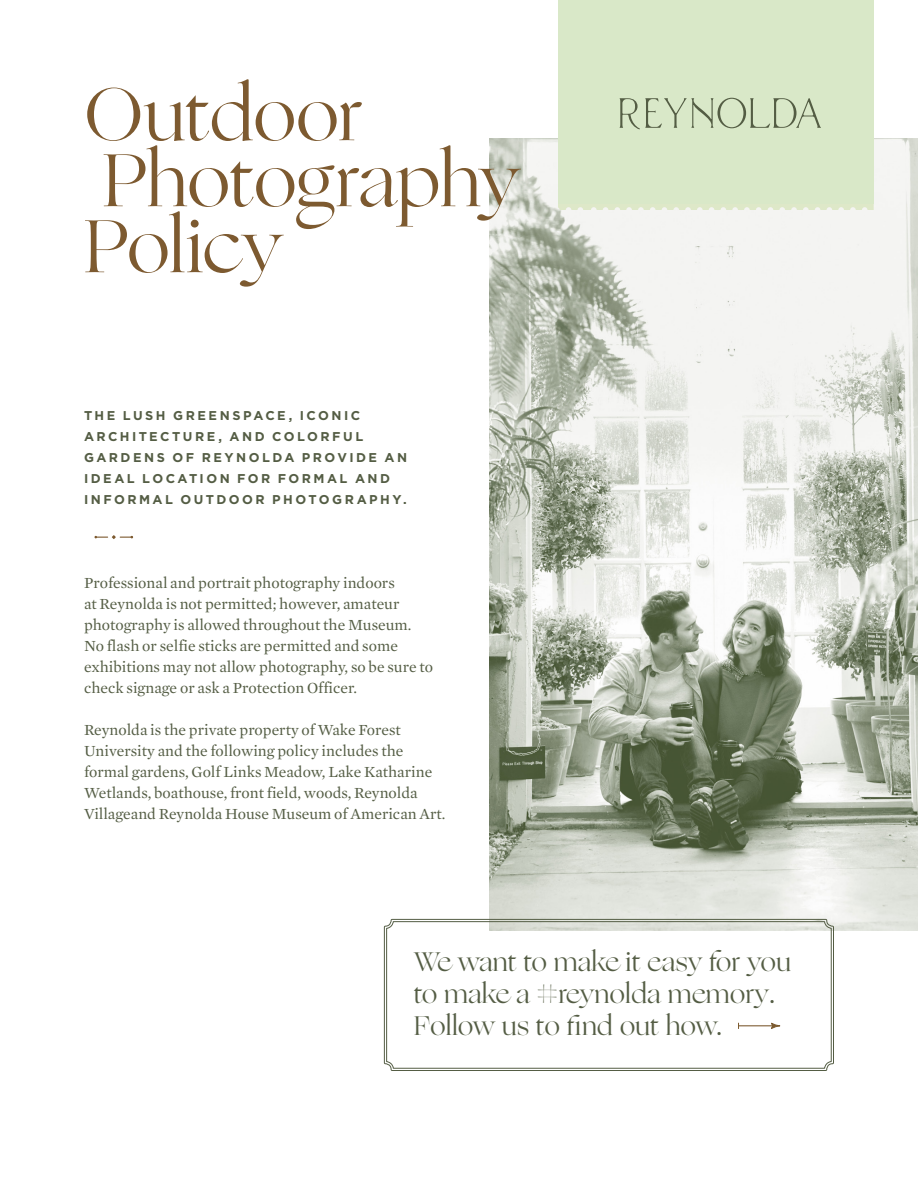
<style>
.page{position:relative;width:918px;height:1188px;background:#fff}
.page>*{position:absolute;margin:0;border:0;box-sizing:border-box;transform-origin:0 0}
.t1{font:75px "Ogg";letter-spacing:-.015em;color:#7d5a30}
.t2{font:27px "Ogg";color:#545d44}
.t3{font:15.75px/21px "Mercury Text G1";color:#545d44}
.t4{font:700 12.75px/21px "Gotham HTF";letter-spacing:.195em;color:#545d44}
</style>
<div class="page">
<img style="left:489px;top:138px;width:429px;height:793px">
<svg style="left:383px;top:918px;width:451px;height:153px"></svg>
<div style="left:386px;top:921px;width:446px;height:148px;border:1px solid #545d44;border-radius:7px"></div>
<svg style="left:558px;top:203px;width:316px;height:7px;background:#e0e9ce"></svg>
<div style="left:558px;top:0;width:316px;height:203px;background:#d9e8c8"></div>
<svg style="left:620px;top:98px;width:201px;height:31px"></svg>
<svg style="left:770px;top:1023px;width:10px;height:6px"></svg>
<hr style="left:739px;top:1025px;width:33px;height:1px;background:#7c5a2f">
<svg style="left:95px;top:535px;width:38px;height:4px"></svg>
<p class="t1" style="left:84px;top:63px;width:280px">Outdoor</p>
<p class="t1" style="left:103px;top:129px;width:419px">Photography</p>
<p class="t1" style="left:84px;top:195px;width:200px">Policy</p>
<p class="t4" style="left:84px;top:405px;width:325px">THE LUSH GREENSPACE, ICONIC<br>ARCHITECTURE, AND COLORFUL<br>GARDENS OF REYNOLDA PROVIDE AN<br>IDEAL LOCATION FOR FORMAL AND<br>INFORMAL OUTDOOR PHOTOGRAPHY.</p>
<p class="t3" style="left:84px;top:572px;width:351px">Professional and portrait photography indoors<br>at Reynolda is not permitted; however, amateur photography is allowed throughout the Museum.<br>No flash or selfie sticks are permitted and some exhibitions may not allow photography, so be sure to check signage or ask a Protection Officer.</p>
<p class="t3" style="left:84px;top:719px;width:363px">Reynolda is the private property of Wake Forest University and the following policy includes the formal gardens, Golf Links Meadow, Lake Katharine Wetlands, boathouse, front field, woods, Reynolda Villageand Reynolda House Museum of American Art.</p>
<p class="t2" style="left:414px;top:943px;width:379px">We want to make it easy for you</p>
<p class="t2" style="left:414px;top:975px;width:363px">to make a #reynolda memory.</p>
<p class="t2" style="left:414px;top:1008px;width:310px">Follow us to find out how.</p>
</div>
